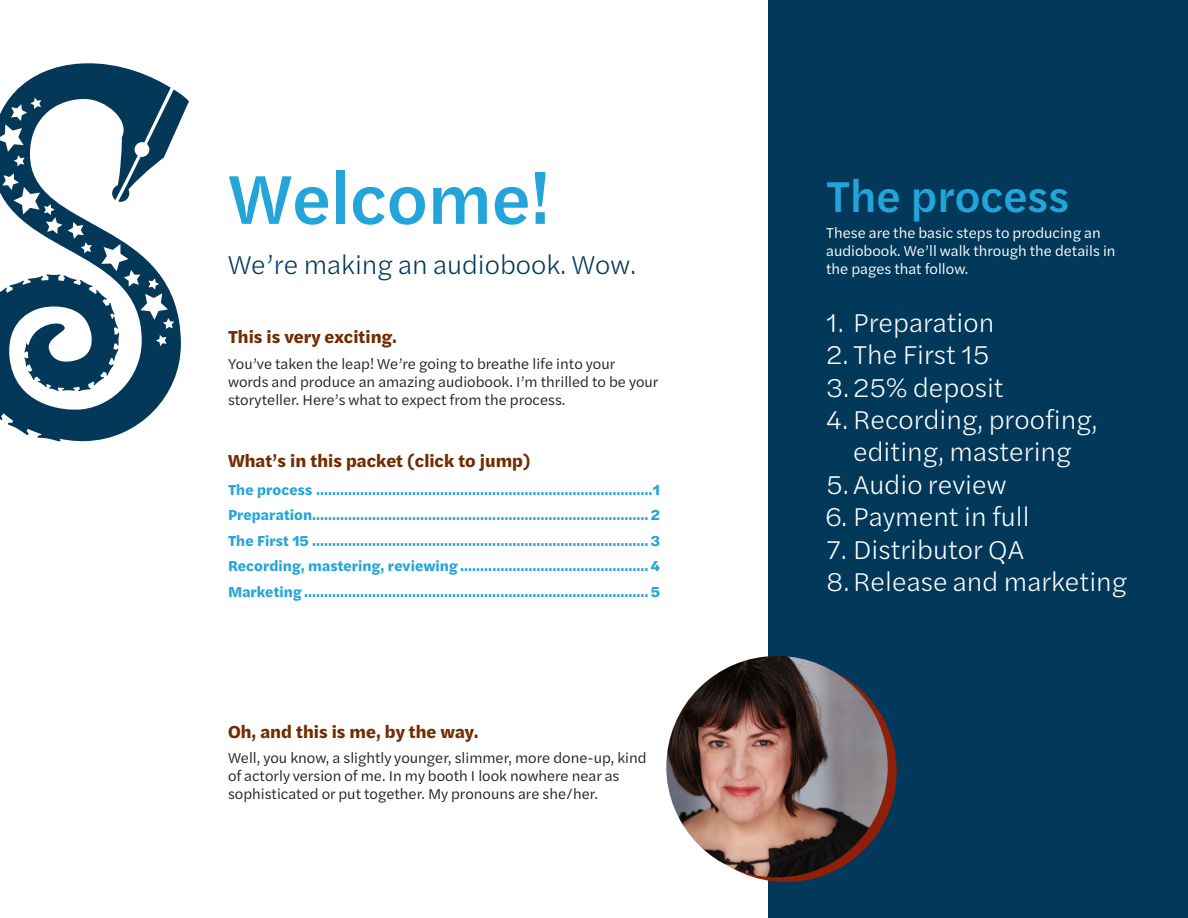
<style>
.page{position:relative;width:1188px;height:918px;background:#fff}
.page>*{position:absolute;margin:0;border:0;box-sizing:border-box;transform-origin:0 0}
.Chapter{font:500 72px "Halyard Text";color:#23a5d9}
.Chapter-2{font:500 45px "Halyard Text";color:#23a5d9}
.t1{font:300 27px/32.4px "Halyard Text";color:#fff;text-align:center}
.subheader{font:300 27px "Halyard Text";color:#023859}
.t2{font:700 18px "Halyard Text";color:#732c02}
.t3{font:700 15px "Halyard Text";letter-spacing:.005em;color:#23a5d9}
.basic{font:15px/18px "Halyard Text";color:#231f20}
.basic-2{font:15px/18px "Halyard Text";color:#fff}
</style>
<div class="page">
<svg style="left:0;top:63px;width:181px;height:379px"></svg>
<svg style="left:118px;top:90px;width:71px;height:112px"></svg>
<div style="left:769px;top:0;width:419px;height:918px;background:#023859"></div>
<div style="left:675px;top:661px;width:222px;height:221px;background:#8f1f08;border-radius:50%"></div>
<img style="left:666px;top:656px;width:222px;height:221px;border-radius:111px">
<p class="Chapter" style="left:228px;top:147px;width:323px">Welcome!</p>
<p class="subheader" style="left:228px;top:246px;width:410px">We’re making an audiobook. Wow.</p>
<p class="t2" style="left:228px;top:323px;width:171px">This is very exciting.</p>
<p class="basic" style="left:228px;top:354px;width:432px">You’ve taken the leap! We’re going to breathe life into your words and produce an amazing audiobook. I’m thrilled to be your storyteller. Here’s what to expect from the process.</p>
<p class="t2" style="left:228px;top:447px;width:304px">What’s in this packet (click to jump)</p>
<p class="t3" style="left:228px;top:478px;width:434px">The process ....................................................................................1</p>
<p class="t3" style="left:228px;top:504px;width:434px">Preparation.................................................................................... 2</p>
<p class="t3" style="left:228px;top:529px;width:434px">The First 15 .................................................................................... 3</p>
<p class="t3" style="left:228px;top:555px;width:434px">Recording, mastering, reviewing ...............................................4</p>
<p class="t3" style="left:228px;top:580px;width:433px">Marketing......................................................................................5</p>
<p class="t2" style="left:228px;top:718px;width:252px">Oh, and this is me, by the way.</p>
<p class="basic" style="left:228px;top:748px;width:420px">Well, you know, a slightly younger, slimmer, more done-up, kind of actorly version of me. In my booth I look nowhere near as sophisticated or put together. My pronouns are she/her.</p>
<p class="Chapter-2" style="left:826px;top:165px;width:245px">The process</p>
<p class="basic-2" style="left:826px;top:223px;width:291px">These are the basic steps to producing an audiobook. We’ll walk through the details in the pages that follow.</p>
<p class="t1" style="left:826px;top:305px;width:170px">1. Preparation</p>
<p class="t1" style="left:826px;top:338px;width:165px">2. The First 15</p>
<p class="t1" style="left:826px;top:370px;width:179px">3.25% deposit</p>
<p class="t1" style="left:826px;top:402px;width:273px">4. Recording, proofing, editing, mastering</p>
<p class="t1" style="left:826px;top:467px;width:182px">5. Audio review</p>
<p class="t1" style="left:826px;top:500px;width:205px">6. Payment in full</p>
<p class="t1" style="left:826px;top:532px;width:199px">7. Distributor QA</p>
<p class="t1" style="left:826px;top:564px;width:302px">8.Release and marketing</p>
</div>
